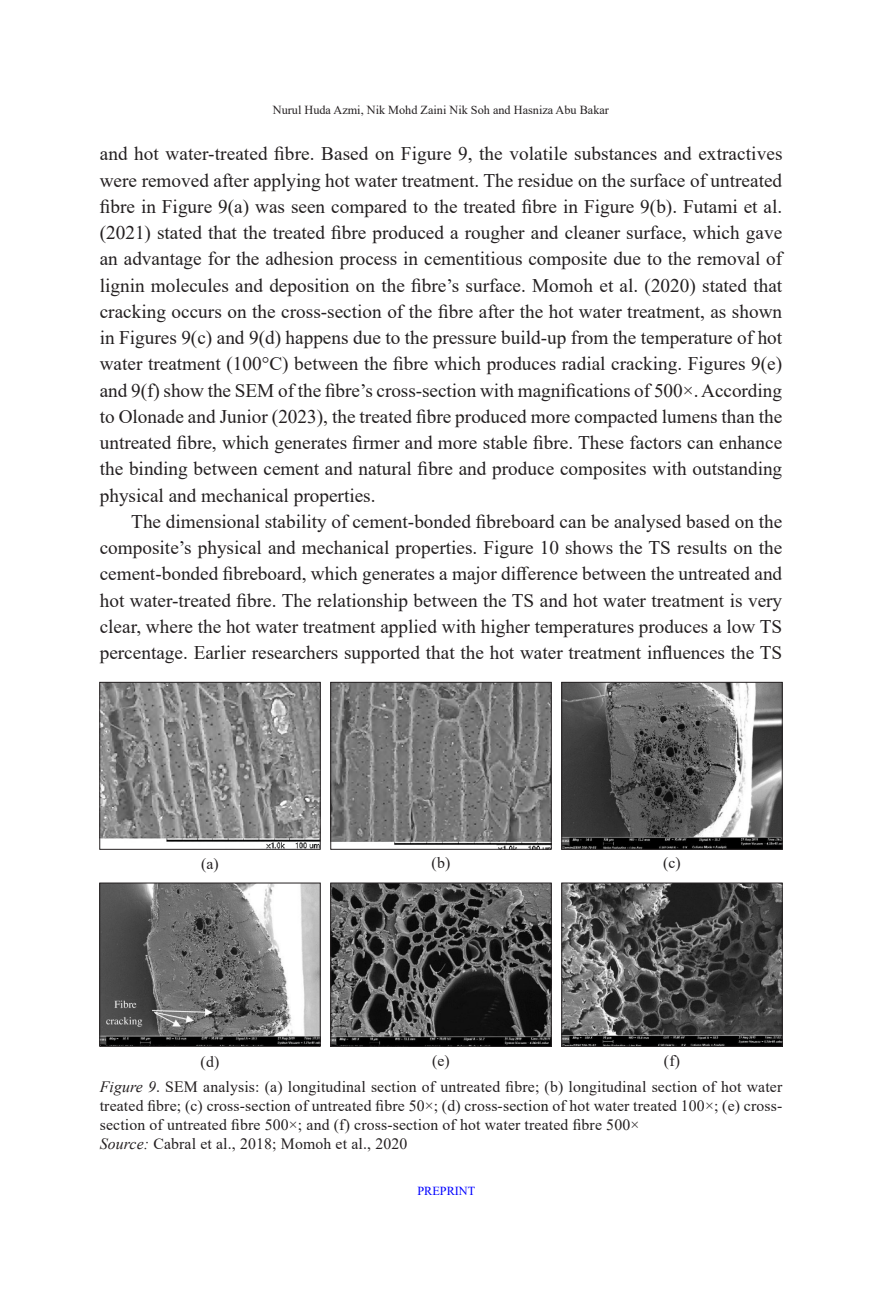
<style>
.page{position:relative;width:882px;height:1298px;background:#fff}
.page>*{position:absolute;margin:0;border:0;box-sizing:border-box;transform-origin:0 0}
.First_para_body_text{font:19.25px/26.2px "Times New Roman";color:#231f20;text-align:justify}
.Body_Text{font:19.25px/26.2px "Times New Roman";color:#231f20;text-align:justify}
.Body_Table{font:15.75px/18.9px "Times New Roman";letter-spacing:.01em;color:#231f20;text-align:justify}
.t1{font:12.25px "Times New Roman";color:#231f20}
.t2{font:12.25px "Times New Roman";color:#00f}
.s1{font-style:italic}
</style>
<div class="page">
<img style="left:101px;top:684px;width:218px;height:164px">
<div style="left:99px;top:682px;width:222px;height:168px;border:1px solid #231f20"></div>
<img style="left:332px;top:684px;width:218px;height:164px">
<div style="left:330px;top:682px;width:222px;height:168px;border:1px solid #231f20"></div>
<img style="left:563px;top:684px;width:218px;height:164px">
<div style="left:561px;top:682px;width:222px;height:168px;border:1px solid #231f20"></div>
<img style="left:101px;top:884px;width:218px;height:161px">
<div style="left:99px;top:882px;width:222px;height:165px;border:1px solid #231f20"></div>
<img style="left:332px;top:884px;width:218px;height:161px">
<div style="left:330px;top:882px;width:222px;height:165px;border:1px solid #231f20"></div>
<img style="left:563px;top:884px;width:218px;height:161px">
<div style="left:561px;top:882px;width:222px;height:165px;border:1px solid #231f20"></div>
<p class="t1" style="left:273px;top:101px;width:338px">Nurul Huda Azmi, Nik Mohd Zaini Nik Soh and Hasniza Abu Bakar</p>
<p class="First_para_body_text" style="left:100px;top:140px;width:684px">and hot water-treated fibre. Based on Figure 9, the volatile substances and extractives were removed after applying hot water treatment. The residue on the surface of untreated fibre in Figure 9(a) was seen compared to the treated fibre in Figure 9(b). Futami et al. (2021) stated that the treated fibre produced a rougher and cleaner surface, which gave an advantage for the adhesion process in cementitious composite due to the removal of lignin molecules and deposition on the fibre’s surface. Momoh et al. (2020) stated that cracking occurs on the cross-section of the fibre after the hot water treatment, as shown in Figures 9(c) and 9(d) happens due to the pressure build-up from the temperature of hot water treatment (100°C) between the fibre which produces radial cracking. Figures 9(e) and 9(f) show the SEM of the fibre’s cross-section with magnifications of 500×. According to Olonade and Junior (2023), the treated fibre produced more compacted lumens than the untreated fibre, which generates firmer and more stable fibre. These factors can enhance the binding between cement and natural fibre and produce composites with outstanding physical and mechanical properties.</p>
<p class="Body_Text" style="left:100px;top:508px;width:684px;text-indent:32px">The dimensional stability of cement-bonded fibreboard can be analysed based on the composite’s physical and mechanical properties. Figure 10 shows the TS results on the cement-bonded fibreboard, which generates a major difference between the untreated and hot water-treated fibre. The relationship between the TS and hot water treatment is very clear, where the hot water treatment applied with higher temperatures produces a low TS percentage. Earlier researchers supported that the hot water treatment influences the TS</p>
<p class="Body_Table" style="left:201px;top:854px;width:19px">(a)</p>
<p class="Body_Table" style="left:432px;top:853px;width:20px">(b)</p>
<p class="Body_Table" style="left:663px;top:853px;width:19px">(c)</p>
<p class="Body_Table" style="left:201px;top:1051px;width:20px">(d)</p>
<p class="Body_Table" style="left:432px;top:1051px;width:19px">(e)</p>
<p class="Body_Table" style="left:664px;top:1051px;width:18px">(f)</p>
<p class="Body_Table" style="left:100px;top:1077px;width:684px"><span class="s1">Figure 9</span>. SEM analysis: (a) longitudinal section of untreated fibre; (b) longitudinal section of hot water treated fibre; (c) cross-section of untreated fibre 50×; (d) cross-section of hot water treated 100×; (e) cross&shy;section of untreated fibre 500×; and (f) cross-section of hot water treated fibre 500×</p>
<p class="Body_Table" style="left:100px;top:1133px;width:309px"><span class="s1">Source:</span> Cabral et al., 2018; Momoh et al., 2020</p>
<p class="t2" style="left:417px;top:1182px;width:59px">PREPRINT</p>
</div>
